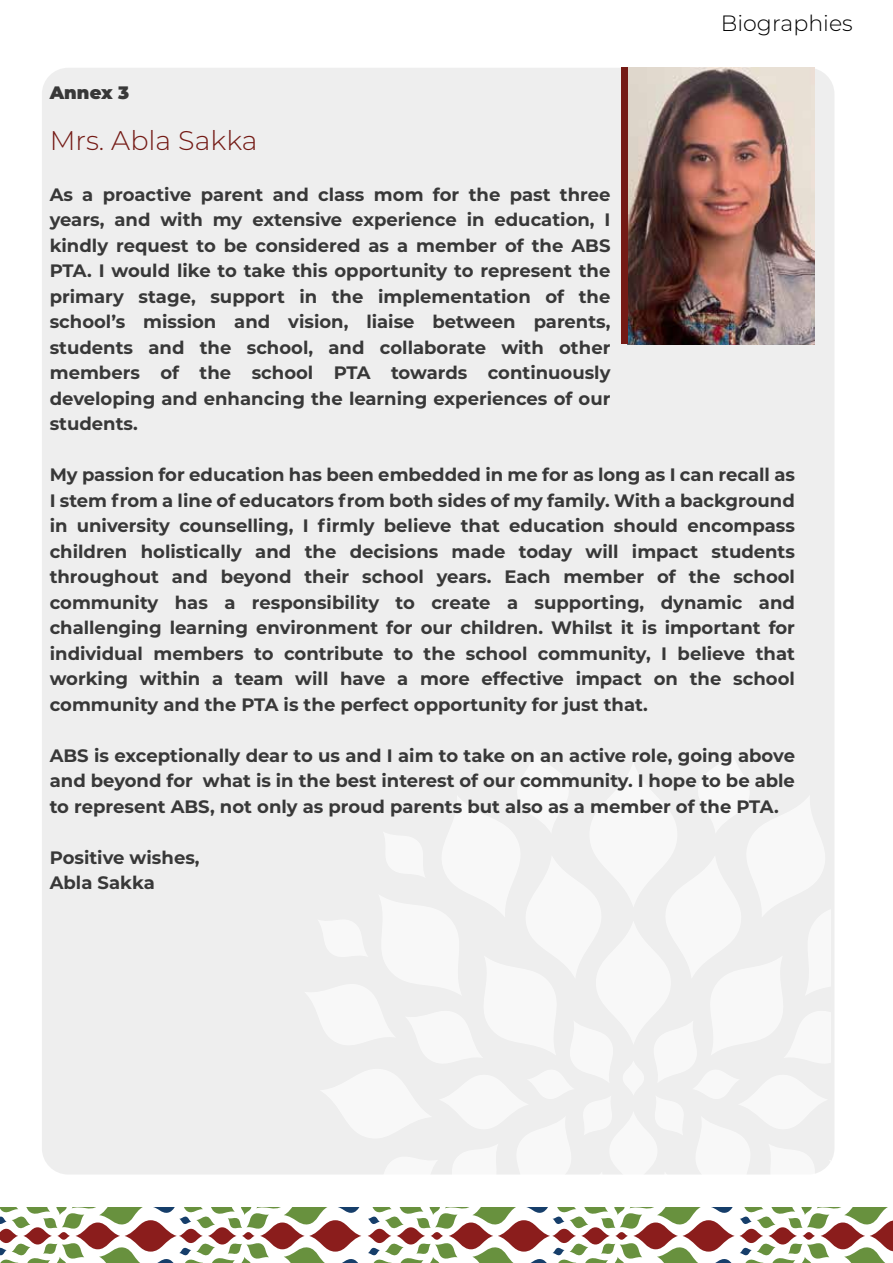
<style>
.page{position:relative;width:893px;height:1263px;background:#fff}
.page>*{position:absolute;margin:0;border:0;box-sizing:border-box;transform-origin:0 0}
.t1{font:300 27px "Montserrat";color:#741a15}
.t2{font:300 22.05px "Montserrat";color:#000}
.t3{font:700 18px/25.5px "Montserrat";color:#383838;text-align:justify}
.t4{font:900 18px "Montserrat";color:#383838}
</style>
<div class="page">
<div style="left:42px;top:68px;width:792px;height:1106px;background:#eee;border-radius:26px"></div>
<div style="left:596px;top:920px;width:75px;height:125px;background:#f8f8f8;border-radius:50%"></div>
<div style="left:623px;top:1060px;width:21px;height:36px;background:#f8f8f8;border-radius:50%"></div>
<div style="left:589px;top:762px;width:88px;height:145px;background:#f8f8f8;border-radius:50%"></div>
<div style="left:609px;top:1111px;width:48px;height:80px;background:#f8f8f8;border-radius:50%"></div>
<img style="left:628px;top:67px;width:186px;height:277px">
<div style="left:621px;top:67px;width:7px;height:277px;background:#741a15"></div>
<svg style="left:633px;top:1222px;width:45px;height:27px"></svg>
<svg style="left:615px;top:1232px;width:13px;height:8px"></svg>
<svg style="left:682px;top:1220px;width:53px;height:31px"></svg>
<svg style="left:552px;top:1229px;width:24px;height:14px"></svg>
<svg style="left:581px;top:1227px;width:29px;height:17px"></svg>
<svg style="left:709px;top:1207px;width:184px;height:56px"></svg>
<svg style="left:449px;top:1222px;width:44px;height:27px"></svg>
<svg style="left:431px;top:1232px;width:12px;height:8px"></svg>
<svg style="left:498px;top:1220px;width:52px;height:31px"></svg>
<svg style="left:368px;top:1229px;width:23px;height:14px"></svg>
<svg style="left:397px;top:1227px;width:28px;height:17px"></svg>
<svg style="left:524px;top:1207px;width:177px;height:23px"></svg>
<svg style="left:524px;top:1241px;width:177px;height:22px"></svg>
<svg style="left:260px;top:1222px;width:45px;height:27px"></svg>
<svg style="left:242px;top:1232px;width:13px;height:8px"></svg>
<svg style="left:309px;top:1220px;width:52px;height:31px"></svg>
<svg style="left:179px;top:1229px;width:24px;height:14px"></svg>
<svg style="left:208px;top:1227px;width:28px;height:17px"></svg>
<svg style="left:336px;top:1207px;width:181px;height:23px"></svg>
<svg style="left:336px;top:1241px;width:181px;height:22px"></svg>
<div style="left:125px;top:1220px;width:52px;height:31px;background:#8b1d1c;border-radius:50%"></div>
<svg style="left:151px;top:1207px;width:177px;height:23px"></svg>
<svg style="left:151px;top:1241px;width:177px;height:22px"></svg>
<svg style="left:0;top:1207px;width:143px;height:56px"></svg>
<p class="t2" style="left:721px;top:8px;width:133px">Biographies</p>
<p class="t4" style="left:50px;top:79px;width:81px">Annex 3</p>
<h1 class="t1" style="left:50px;top:122px;width:209px">Mrs. Abla Sakka</h1>
<p class="t3" style="left:50px;top:181px;width:562px">As a proactive parent and class mom for the past three years, and with my extensive experience in education, I kindly request to be considered as a member of the ABS PTA. I would like to take this opportunity to represent the primary stage, support in the implementation of the school’s mission and vision, liaise between parents, students and the school, and collaborate with other members of the school PTA towards continuously developing and enhancing the learning experiences of our students.</p>
<p class="t3" style="left:50px;top:461px;width:747px">My passion for education has been embedded in me for as long as I can recall as I stem from a line of educators from both sides of my family. With a background in university counselling, I firmly believe that education should encompass children holistically and the decisions made today will impact students throughout and beyond their school years. Each member of the school community has a responsibility to create a supporting, dynamic and challenging learning environment for our children. Whilst it is important for individual members to contribute to the school community, I believe that working within a team will have a more effective impact on the school community and the PTA is the perfect opportunity for just that.</p>
<p class="t3" style="left:50px;top:742px;width:747px">ABS is exceptionally dear to us and I aim to take on an active role, going above and beyond for what is in the best interest of our community. I hope to be able to represent ABS, not only as proud parents but also as a member of the PTA.</p>
<p class="t3" style="left:50px;top:844px;width:151px">Positive wishes,<br>Abla Sakka</p>
</div>
